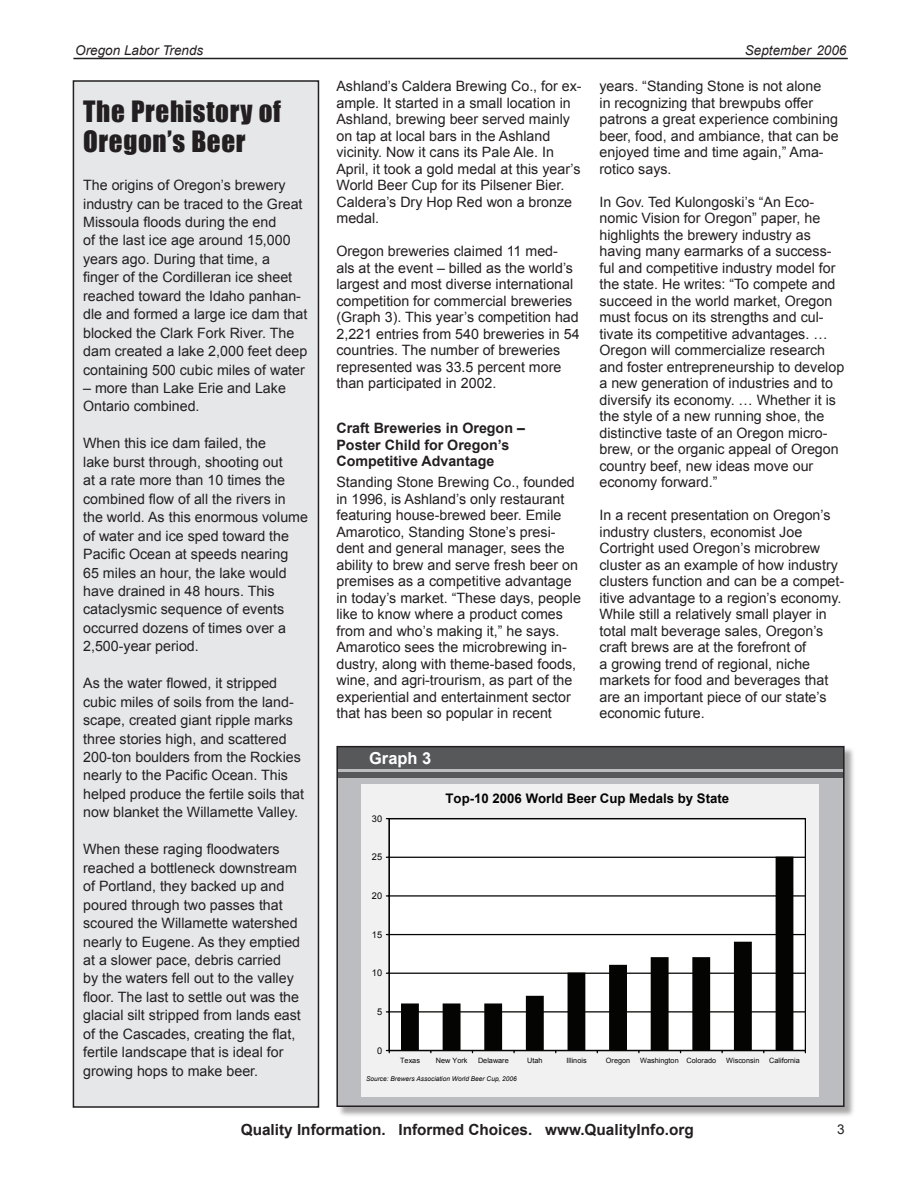
<style>
.page{position:relative;width:918px;height:1188px;background:#fff}
.page>*{position:absolute;margin:0;border:0;box-sizing:border-box;transform-origin:0 0}
.t1{font:27px/30px "Impact";letter-spacing:.025em;color:#231f20}
.t2{font:700 16.5px "Arial";color:#fff}
.t3{font:700 15.3px "Arial";color:#231f20}
.t4{font:14.25px/16.5px "Arial";color:#231f20}
.t5{font:700 14.25px/16.5px "Arial";color:#231f20}
.t6{font:italic 13.5px "Arial";color:#231f20}
.t7{font:700 13.2px "Arial";color:#040503}
.t8{font:9.3px "Arial";color:#040503}
.t9{font:7.35px "Arial";color:#040503}
.t10{font:italic 6.6px "Arial";color:#040503}
</style>
<div class="page">
<hr style="left:73px;top:58px;width:775px;height:1px;background:#231f20">
<div style="left:73px;top:81px;width:245px;height:1026px;background:#e6e7e9"></div>
<div style="left:73px;top:80px;width:246px;height:1028px;border:2px solid #231f20"></div>
<div style="left:336px;top:745px;width:520px;height:373px;background:#231f20;opacity:.4"></div>
<div style="left:337px;top:747px;width:507px;height:359px;background:#bcbdc0"></div>
<div style="left:337px;top:747px;width:507px;height:22px;background:#57585a"></div>
<div style="left:337px;top:773px;width:507px;height:5px;background:#57585a"></div>
<div style="left:336px;top:746px;width:509px;height:361px;border:2px solid #231f20"></div>
<div style="left:362px;top:784px;width:457px;height:313px;background:#f1f1f2"></div>
<div style="left:389px;top:819px;width:416px;height:232px;background:#fff"></div>
<hr style="left:389px;top:1011px;width:416px;height:2px;background:#040503">
<hr style="left:389px;top:973px;width:416px;height:1px;background:#040503">
<hr style="left:389px;top:934px;width:416px;height:1px;background:#040503">
<hr style="left:389px;top:895px;width:416px;height:2px;background:#040503">
<hr style="left:389px;top:857px;width:416px;height:1px;background:#040503">
<div style="left:402px;top:1004px;width:16px;height:47px;background:#040503"></div>
<div style="left:401px;top:1003px;width:18px;height:48px;border:1px solid #040503"></div>
<div style="left:443px;top:1004px;width:17px;height:47px;background:#040503"></div>
<div style="left:443px;top:1003px;width:18px;height:48px;border:1px solid #040503"></div>
<div style="left:485px;top:1004px;width:16px;height:47px;background:#040503"></div>
<div style="left:484px;top:1003px;width:18px;height:48px;border:1px solid #040503"></div>
<div style="left:527px;top:996px;width:16px;height:55px;background:#040503"></div>
<div style="left:526px;top:996px;width:18px;height:55px;border:1px solid #040503"></div>
<div style="left:568px;top:973px;width:17px;height:78px;background:#040503"></div>
<div style="left:610px;top:965px;width:16px;height:86px;background:#040503"></div>
<div style="left:609px;top:965px;width:18px;height:86px;border:1px solid #040503"></div>
<div style="left:651px;top:958px;width:17px;height:93px;background:#040503"></div>
<div style="left:651px;top:957px;width:18px;height:94px;border:1px solid #040503"></div>
<div style="left:693px;top:958px;width:17px;height:93px;background:#040503"></div>
<div style="left:692px;top:957px;width:18px;height:94px;border:1px solid #040503"></div>
<div style="left:735px;top:942px;width:16px;height:109px;background:#040503"></div>
<div style="left:734px;top:942px;width:18px;height:109px;border:1px solid #040503"></div>
<div style="left:776px;top:857px;width:17px;height:194px;background:#040503"></div>
<hr style="left:389px;top:819px;width:1px;height:232px;background:#040503">
<hr style="left:389px;top:1050px;width:416px;height:1px;background:#040503">
<p class="t6" style="left:75px;top:43px;width:130px">Oregon Labor Trends</p>
<p class="t6" style="left:745px;top:43px;width:103px">September 2006</p>
<h1 class="t1" style="left:83px;top:96px;width:199px">The Prehistory of<br>Oregon’s Beer</h1>
<p class="t4" style="left:83px;top:176px;width:226px;line-height:18.5px">The origins of Oregon’s brewery industry can be traced to the Great<br>Missoula floods during the end<br>of the last ice age around 15,000 years ago. During that time, a finger of the Cordilleran ice sheet reached toward the Idaho panhan&shy;dle and formed a large ice dam that blocked the Clark Fork River. The dam created a lake 2,000 feet deep containing 500 cubic miles of water</p>
<p class="t4" style="left:83px;top:379px;width:204px;line-height:18.5px">– more than Lake Erie and Lake<br>Ontario combined.</p>
<p class="t4" style="left:83px;top:434px;width:226px;line-height:18.5px">When this ice dam failed, the<br>lake burst through, shooting out<br>at a rate more than 10 times the combined flow of all the rivers in the world. As this enormous volume of water and ice sped toward the<br>Pacific Ocean at speeds nearing<br>65 miles an hour, the lake would have drained in 48 hours. This cataclysmic sequence of events occurred dozens of times over a<br>2,500-year period.</p>
<p class="t4" style="left:83px;top:674px;width:222px;line-height:18.5px">As the water flowed, it stripped cubic miles of soils from the land&shy;scape, created giant ripple marks three stories high, and scattered 200-ton boulders from the Rockies nearly to the Pacific Ocean. This helped produce the fertile soils that now blanket the Willamette Valley.</p>
<p class="t4" style="left:83px;top:840px;width:219px;line-height:18.5px">When these raging floodwaters reached a bottleneck downstream of Portland, they backed up and poured through two passes that scoured the Willamette watershed nearly to Eugene. As they emptied at a slower pace, debris carried<br>by the waters fell out to the valley floor. The last to settle out was the glacial silt stripped from lands east of the Cascades, creating the flat, fertile landscape that is ideal for growing hops to make beer.</p>
<p class="t4" style="left:336px;top:78px;width:247px">Ashland’s Caldera Brewing Co., for ex&shy;ample. It started in a small location in Ashland, brewing beer served mainly on tap at local bars in the Ashland vicinity. Now it cans its Pale Ale. In April, it took a gold medal at this year’s World Beer Cup for its Pilsener Bier.<br>Caldera’s Dry Hop Red won a bronze medal.</p>
<p class="t4" style="left:336px;top:243px;width:245px">Oregon breweries claimed 11 med&shy;als at the event – billed as the world’s largest and most diverse international competition for commercial breweries (Graph 3). This year’s competition had 2,221 entries from 540 breweries in 54 countries. The number of breweries represented was 33.5 percent more than participated in 2002.</p>
<p class="t5" style="left:336px;top:420px;width:190px">Craft Breweries in Oregon –<br>Poster Child for Oregon’s<br>Competitive Advantage</p>
<p class="t4" style="left:336px;top:474px;width:246px">Standing Stone Brewing Co., founded in 1996, is Ashland’s only restaurant featuring house-brewed beer. Emile Amarotico, Standing Stone’s presi&shy;dent and general manager, sees the ability to brew and serve fresh beer on premises as a competitive advantage in today’s market. “These days, people like to know where a product comes from and who’s making it,” he says.<br>Amarotico sees the microbrewing in&shy;dustry, along with theme-based foods, wine, and agri-trourism, as part of the experiential and entertainment sector that has been so popular in recent</p>
<p class="t2" style="left:369px;top:749px;width:64px">Graph 3</p>
<p class="t4" style="left:600px;top:78px;width:241px">years. “Standing Stone is not alone<br>in recognizing that brewpubs offer patrons a great experience combining beer, food, and ambiance, that can be enjoyed time and time again,” Ama&shy;rotico says.</p>
<p class="t4" style="left:600px;top:194px;width:246px">In Gov. Ted Kulongoski’s “An Eco&shy;nomic Vision for Oregon” paper, he highlights the brewery industry as having many earmarks of a success&shy;ful and competitive industry model for the state. He writes: “To compete and succeed in the world market, Oregon must focus on its strengths and cul&shy;tivate its competitive advantages. … Oregon will commercialize research and foster entrepreneurship to develop a new generation of industries and to diversify its economy. … Whether it is the style of a new running shoe, the distinctive taste of an Oregon micro&shy;brew, or the organic appeal of Oregon country beef, new ideas move our economy forward.”</p>
<p class="t4" style="left:600px;top:507px;width:246px">In a recent presentation on Oregon’s industry clusters, economist Joe Cortright used Oregon’s microbrew cluster as an example of how industry clusters function and can be a compet&shy;itive advantage to a region’s economy.<br>While still a relatively small player in total malt beverage sales, Oregon’s craft brews are at the forefront of<br>a growing trend of regional, niche markets for food and beverages that are an important piece of our state’s economic future.</p>
<p class="t8" style="left:372px;top:812px;width:12px">30</p>
<p class="t8" style="left:372px;top:851px;width:12px">25</p>
<p class="t8" style="left:372px;top:890px;width:12px">20</p>
<p class="t8" style="left:372px;top:928px;width:12px">15</p>
<p class="t8" style="left:372px;top:967px;width:12px">10</p>
<p class="t8" style="left:377px;top:1006px;width:7px">5</p>
<p class="t8" style="left:377px;top:1044px;width:7px">0</p>
<p class="t7" style="left:446px;top:789px;width:285px">Top-10 2006 World Beer Cup Medals by State</p>
<p class="t9" style="left:400px;top:1056px;width:21px">Texas</p>
<p class="t9" style="left:436px;top:1056px;width:33px">New York</p>
<p class="t9" style="left:478px;top:1056px;width:32px">Delaware</p>
<p class="t9" style="left:527px;top:1056px;width:17px">Utah</p>
<p class="t9" style="left:566px;top:1056px;width:22px">Illinois</p>
<p class="t9" style="left:606px;top:1056px;width:26px">Oregon</p>
<p class="t9" style="left:640px;top:1056px;width:77px">Washington Colorado</p>
<p class="t9" style="left:726px;top:1056px;width:35px">Wisconsin</p>
<p class="t9" style="left:769px;top:1056px;width:32px">California</p>
<p class="t10" style="left:366px;top:1075px;width:152px">Source: Brewers Association World Beer Cup, 2006</p>
<p class="t3" style="left:241px;top:1121px;width:454px">Quality Information. Informed Choices. www.QualityInfo.org</p>
</div>
